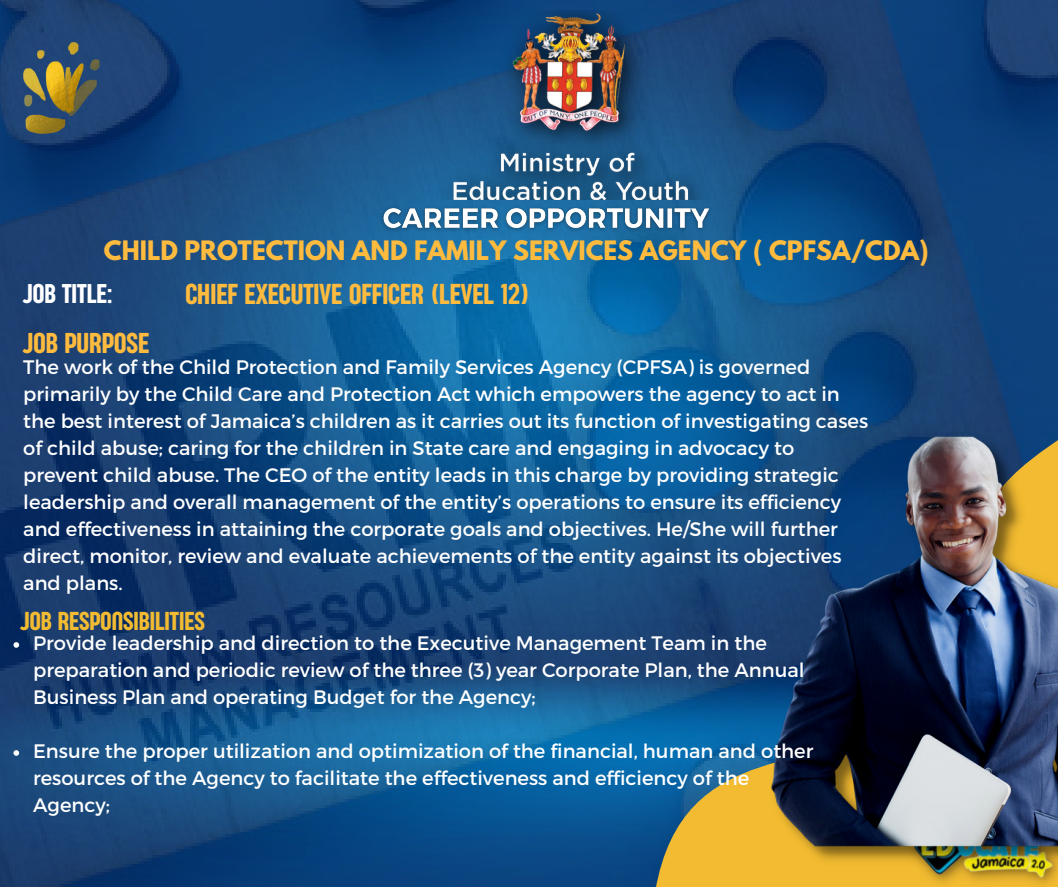
<style>
.page{position:relative;width:1058px;height:887px;background:#fff}
.page>*{position:absolute;margin:0;border:0;box-sizing:border-box;transform-origin:0 0}
.t1{font:29.85px "Sugo Pro Display";color:#ffbb3e}
.t2{font:29.7px "Sugo Pro Display";color:#ffbb3e}
.t3{font:28.05px "Sugo Pro Display";color:#fff}
.t4{font:26.85px "Sugo Pro Display";color:#f2bb31}
.t5{font:700 23.7px "League Spartan";color:#ffbb3e}
.t6{font:19.5px/27px "Montserrat";color:#fff}
</style>
<div class="page">
<img style="left:0;top:0;width:1058px;height:886px">
<svg style="left:651px;top:192px;width:407px;height:694px;background:#23567e"></svg>
<img style="left:904px;top:868px;width:154px;height:18px">
<img style="left:23px;top:42px;width:77px;height:92px">
<img style="left:768px;top:430px;width:290px;height:438px">
<img style="left:369px;top:194px;width:348px;height:47px">
<img style="left:432px;top:10px;width:288px;height:189px">
<svg style="left:13px;top:642px;width:6px;height:5px"></svg>
<svg style="left:13px;top:750px;width:6px;height:5px"></svg>
<p class="t5" style="left:104px;top:239px;width:826px">CHILD PROTECTION AND FAMILY SERVICES AGENCY ( CPFSA/CDA)</p>
<h3 class="t3" style="left:23px;top:277px;width:91px">JOB TITLE:</h3>
<h1 class="t1" style="left:185px;top:276px;width:344px">CHIEF EXECUTIVE OFFICER (LEVEL 12)</h1>
<h2 class="t2" style="left:23px;top:326px;width:127px">JOB PURPOSE</h2>
<p class="t6" style="left:23px;top:352px;width:846px">The work of the Child Protection and Family Services Agency (CPFSA) is governed primarily by the Child Care and Protection Act which empowers the agency to act in the best interest of Jamaica’s children as it carries out its function of investigating cases of child abuse; caring for the children in State care and engaging in advocacy to prevent child abuse. The CEO of the entity leads in this charge by providing strategic leadership and overall management of the entity’s operations to ensure its efficiency and effectiveness in attaining the corporate goals and objectives. He/She will further direct, monitor, review and evaluate achievements of the entity against its objectives and plans.</p>
<h3 class="t4" style="left:21px;top:605px;width:186px">JOB RESPONSIBILITIES</h3>
<p class="t6" style="left:33px;top:628px;width:773px">Provide leadership and direction to the Executive Management Team in the preparation and periodic review of the three (3) year Corporate Plan, the Annual<br>Business Plan and operating Budget for the Agency;</p>
<p class="t6" style="left:33px;top:736px;width:781px">Ensure the proper utilization and optimization of the financial, human and other resources of the Agency to facilitate the effectiveness and efficiency of the<br>Agency;</p>
</div>
